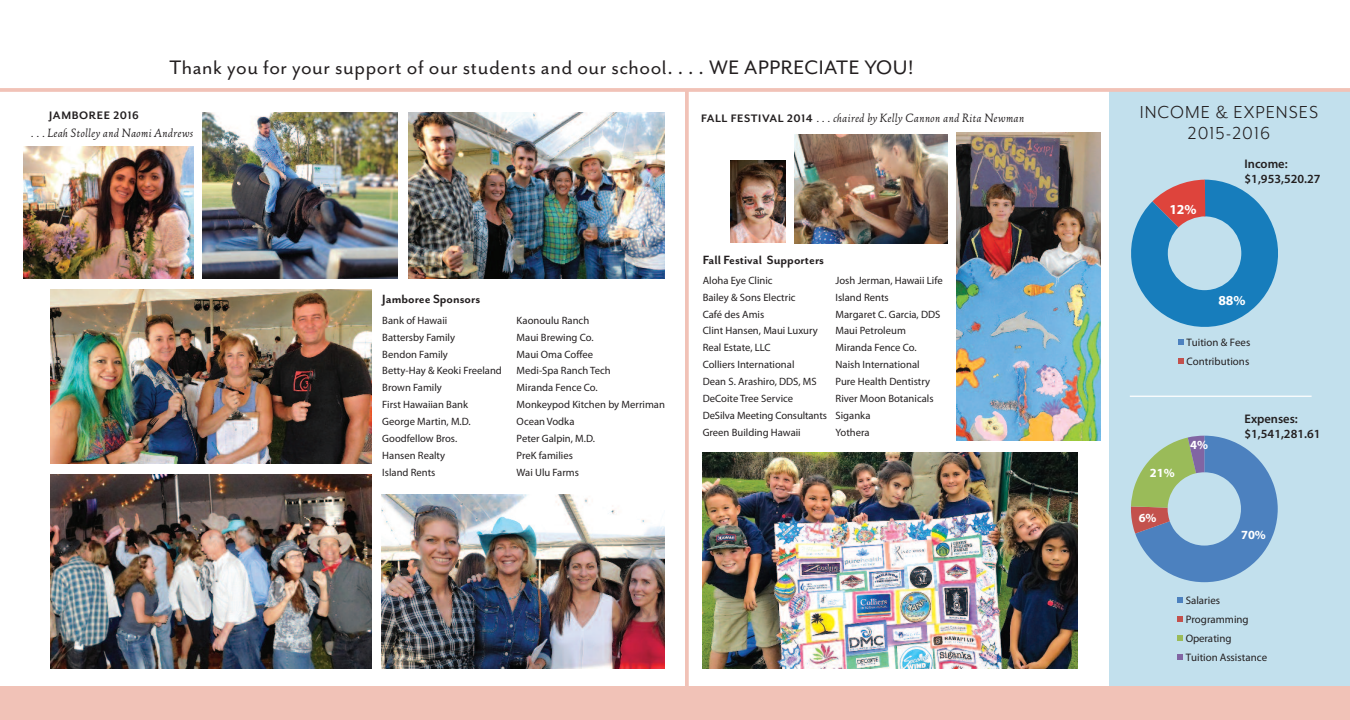
<style>
.page{position:relative;width:1350px;height:720px;background:#fff}
.page>*{position:absolute;margin:0;border:0;box-sizing:border-box;transform-origin:0 0}
.t1{font:22.5px "Mr Eaves San OT";letter-spacing:.025em;color:#231f20}
.t2{font:20px/21.4px "Mr Eaves San OT";letter-spacing:.05em;color:#231f20;text-align:center}
.t3{font:700 13.75px "Mr Eaves San OT";color:#231f20}
.t4{font:700 13.75px "Myriad Pro";color:#fff}
.t5{font:italic 12.5px "Parango TF";color:#231f20}
.t6{font:600 12.5px/15.1px "Myriad Pro";color:#231f20}
.t7{font:700 12.5px "Mr Eaves San OT";letter-spacing:.05em;color:#231f20}
.t8{font:700 12.5px "Myriad Pro";color:#fff}
.t9{font:10.88px/19px "Myriad Pro";color:#231f20}
.t10{font:10.62px/16.9px "Myriad Pro";color:#231f20}
.s1{font-family:"Mr Eaves San OT";font-weight:700;font-style:normal}
</style>
<div class="page">
<img style="left:703px;top:453px;width:375px;height:215px">
<div style="left:1109px;top:90px;width:241px;height:606px;background:#c2e0ed"></div>
<hr style="left:0;top:88px;width:675px;height:4px;background:#f1c2b7">
<hr style="left:675px;top:88px;width:675px;height:4px;background:#f1c2b7">
<svg style="left:685px;top:92px;width:4px;height:594px;background:#f1c5bb"></svg>
<img style="left:23px;top:147px;width:170px;height:132px">
<svg style="left:1131px;top:436px;width:147px;height:146px"></svg>
<svg style="left:1131px;top:180px;width:147px;height:147px"></svg>
<hr style="left:1130px;top:396px;width:182px;height:1px;background:#fff">
<div style="left:0;top:686px;width:675px;height:34px;background:#f1c2b7"></div>
<div style="left:675px;top:686px;width:675px;height:34px;background:#f1c2b7"></div>
<img style="left:730px;top:160px;width:55px;height:82px">
<img style="left:795px;top:135px;width:152px;height:109px">
<img style="left:956px;top:133px;width:144px;height:307px">
<img style="left:51px;top:289px;width:320px;height:174px">
<img style="left:382px;top:494px;width:283px;height:174px">
<img style="left:408px;top:112px;width:256px;height:167px">
<img style="left:203px;top:112px;width:195px;height:167px">
<img style="left:51px;top:474px;width:320px;height:194px">
<svg style="left:1178px;top:597px;width:5px;height:6px"></svg>
<svg style="left:1178px;top:617px;width:5px;height:5px"></svg>
<svg style="left:1178px;top:636px;width:5px;height:5px"></svg>
<svg style="left:1178px;top:655px;width:5px;height:5px"></svg>
<svg style="left:1178px;top:339px;width:6px;height:6px"></svg>
<svg style="left:1178px;top:358px;width:6px;height:6px"></svg>
<h1 class="t1" style="left:169px;top:60px;width:746px">Thank you for your support of our students and our school. . . . WE APPRECIATE YOU!</h1>
<p class="t7" style="left:49px;top:112px;width:91px">JAMBOREE 2016</p>
<p class="t5" style="left:31px;top:128px;width:164px">. . . Leah Stolley and Naomi Andrews</p>
<p class="t5" style="left:701px;top:114px;width:325px"><span class="s1">FALL FESTIVAL 2014</span> . . . chaired by Kelly Cannon and Rita Newman</p>
<p class="t3" style="left:382px;top:295px;width:99px">Jamboree Sponsors</p>
<p class="t10" style="left:382px;top:313px;width:121px">Bank of Hawaii<br>Battersby family<br>Bendon family<br>Betty-Hay &amp; Keoki freeland<br>Brown family<br>first Hawaiian Bank<br>George martin, m.d.<br>Goodfellow Bros.<br>Hansen realty<br>island rents</p>
<p class="t10" style="left:517px;top:313px;width:150px">Kaonoulu ranch<br>maui Brewing Co.<br>maui oma Coffee<br>medi-spa ranch tech<br>miranda fence Co.<br>monkeypod Kitchen by merriman ocean Vodka<br>Peter Galpin, m.d.<br>PreK families<br>Wai ulu farms</p>
<p class="t3" style="left:703px;top:255px;width:123px">Fall Festival Supporters</p>
<p class="t10" style="left:703px;top:273px;width:126px">aloha eye Clinic<br>Bailey &amp; sons electric<br>Café des amis<br>Clint Hansen, maui luxury real estate, llC<br>Colliers international<br>dean s. arashiro, dds, ms deCoite tree service desilva meeting Consultants<br>Green Building Hawaii</p>
<p class="t10" style="left:836px;top:273px;width:109px">Josh Jerman, Hawaii life island rents<br>margaret C. Garcia, dds maui Petroleum miranda fence Co. naish international<br>Pure Health dentistry river moon Botanicals siganka<br>yothera</p>
<h2 class="t2" style="left:1140px;top:100px;width:180px">INCOME &amp; EXPENSES<br>2015-2016</h2>
<p class="t4" style="left:1169px;top:204px;width:29px">12%</p>
<p class="t6" style="left:1245px;top:157px;width:77px">Income: $1,953,520.27</p>
<p class="t4" style="left:1218px;top:295px;width:29px">88%</p>
<p class="t9" style="left:1186px;top:333px;width:66px">Tuition &amp; Fees<br>Contributions</p>
<p class="t8" style="left:1150px;top:468px;width:26px">21%</p>
<p class="t8" style="left:1139px;top:513px;width:19px">6%</p>
<p class="t8" style="left:1190px;top:440px;width:19px">4%</p>
<p class="t6" style="left:1245px;top:412px;width:77px">Expenses: $1,541,281.61</p>
<p class="t8" style="left:1241px;top:530px;width:26px">70%</p>
<p class="t9" style="left:1186px;top:592px;width:83px">Salaries<br>Programming<br>Operating<br>Tuition Assistance</p>
</div>
